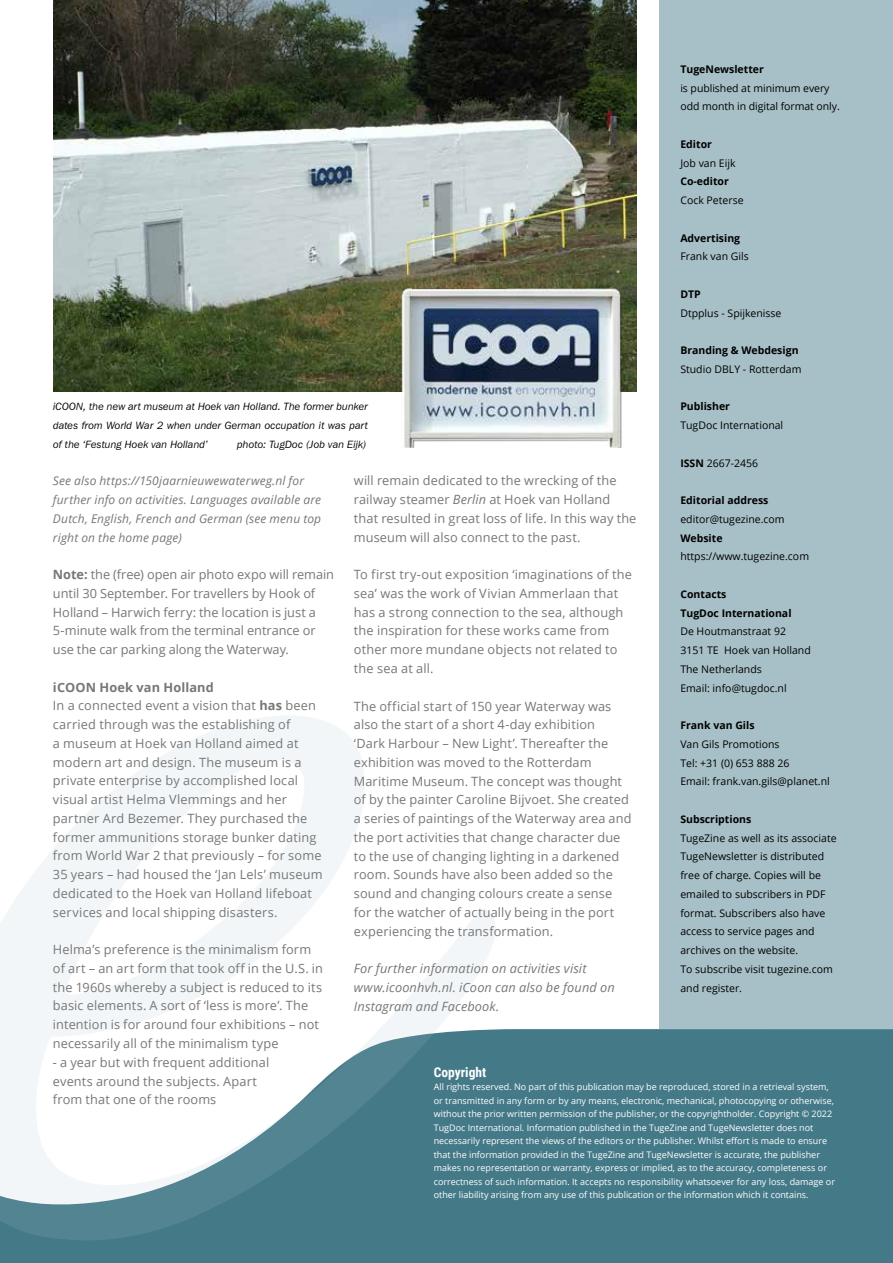
<style>
.page{position:relative;width:893px;height:1263px;background:#fff}
.page>*{position:absolute;margin:0;border:0;box-sizing:border-box;transform-origin:0 0}
.t1{font:700 13.5px "Roboto Condensed";color:#fff}
.t2{font:12.75px/18.8px "Open Sans";letter-spacing:.01em;color:#777}
.t3{font:italic 12.75px/18.8px "Open Sans";letter-spacing:.01em;color:#777}
.t4{font:italic 12px/18.8px "Open Sans";letter-spacing:.015em;color:#777}
.t5{font:10.5px/18.8px "Open Sans";color:#000}
.t6{font:italic 10.5px/18.8px "Franklin Gothic IT Cby BT";letter-spacing:.01em;color:#000;text-align:justify}
.t7{font:700 10.5px/18.8px "Open Sans";color:#000}
.t8{font:9px/13.5px "Open Sans";color:#fff}
.s1{font-weight:700}
.s2{font-style:italic}
</style>
<div class="page">
<div style="left:659px;top:0;width:234px;height:1029px;background:#a7c0c7"></div>
<div style="left:0;top:1029px;width:893px;height:234px;background:#447988"></div>
<svg style="left:0;top:716px;width:496px;height:524px"></svg>
<img style="left:53px;top:0;width:584px;height:392px">
<img style="left:389px;top:242px;width:248px;height:206px">
<p class="t7" style="left:680px;top:59px;width:85px">TugeNewsletter</p>
<p class="t5" style="left:680px;top:78px;width:161px">is published at minimum every odd month in digital format only.</p>
<p class="t7" style="left:680px;top:134px;width:33px">Editor</p>
<p class="t5" style="left:680px;top:153px;width:57px">Job van Eijk</p>
<p class="t7" style="left:680px;top:172px;width:50px">Co-editor</p>
<p class="t5" style="left:680px;top:191px;width:65px">Cock Peterse</p>
<p class="t7" style="left:680px;top:228px;width:61px">Advertising</p>
<p class="t5" style="left:680px;top:247px;width:70px">Frank van Gils</p>
<p class="t7" style="left:680px;top:284px;width:22px">DTP</p>
<p class="t5" style="left:680px;top:303px;width:103px">Dtpplus - Spijkenisse</p>
<p class="t7" style="left:680px;top:341px;width:120px">Branding &amp; Webdesign</p>
<p class="t5" style="left:680px;top:359px;width:123px">Studio DBLY - Rotterdam</p>
<p class="t7" style="left:680px;top:397px;width:51px">Publisher</p>
<p class="t5" style="left:680px;top:416px;width:104px">TugDoc International</p>
<p class="t5" style="left:680px;top:453px;width:79px"><span class="s1">ISSN</span> 2667-2456</p>
<p class="t7" style="left:680px;top:491px;width:90px">Editorial address</p>
<p class="t5" style="left:680px;top:509px;width:106px">editor@tugezine.com</p>
<p class="t7" style="left:680px;top:528px;width:44px">Website</p>
<p class="t5" style="left:680px;top:547px;width:130px">https://www.tugezine.com</p>
<p class="t7" style="left:680px;top:584px;width:113px">Contacts<br>TugDoc International</p>
<p class="t5" style="left:680px;top:622px;width:132px">De Houtmanstraat 92<br>3151 TE Hoek van Holland<br>The Netherlands<br>Email: info@tugdoc.nl</p>
<p class="t7" style="left:680px;top:716px;width:76px">Frank van Gils</p>
<p class="t5" style="left:680px;top:734px;width:151px">Van Gils Promotions<br>Tel: +31 (0) 653 888 26<br>Email: frank.van.gils@planet.nl</p>
<p class="t7" style="left:680px;top:809px;width:72px">Subscriptions</p>
<p class="t5" style="left:680px;top:828px;width:158px">TugeZine as well as its associate<br>TugeNewsletter is distributed free of charge. Copies will be emailed to subscribers in PDF format. Subscribers also have access to service pages and archives on the website.<br>To subscribe visit tugezine.com and register.</p>
<p class="t6" style="left:53px;top:397px;width:316px">iCOON, the new art museum at Hoek van Holland. The former bunker dates from World War 2 when under German occupation it was part of the ‘Festung Hoek van Holland’</p>
<p class="t6" style="left:237px;top:435px;width:131px">photo: TugDoc (Job van Eijk)</p>
<p class="t2" style="left:354px;top:471px;width:284px">will remain dedicated to the wrecking of the railway steamer <span class="s2">Berlin</span> at Hoek van Holland that resulted in great loss of life. In this way the museum will also connect to the past.</p>
<p class="t2" style="left:354px;top:565px;width:280px">To first try-out exposition ‘imaginations of the sea’ was the work of Vivian Ammerlaan that has a strong connection to the sea, although the inspiration for these works came from other more mundane objects not related to the sea at all.</p>
<p class="t2" style="left:354px;top:696px;width:279px">The official start of 150 year Waterway was also the start of a short 4-day exhibition<br>‘Dark Harbour – New Light’. Thereafter the exhibition was moved to the Rotterdam Maritime Museum. The concept was thought of by the painter Caroline Bijvoet. She created a series of paintings of the Waterway area and the port activities that change character due to the use of changing lighting in a darkened room. Sounds have also been added so the sound and changing colours create a sense for the watcher of actually being in the port experiencing the transformation.</p>
<p class="t3" style="left:354px;top:959px;width:262px">For further information on activities visit www.icoonhvh.nl. iCoon can also be found on<br>Instagram and Facebook.</p>
<p class="t4" style="left:53px;top:471px;width:270px">See also https://150jaarnieuwewaterweg.nl for further info on activities. Languages available are Dutch, English, French and German (see menu top right on the home page)</p>
<p class="t2" style="left:53px;top:565px;width:283px"><span class="s1">Note:</span> the (free) open air photo expo will remain until 30 September. For travellers by Hook of Holland – Harwich ferry: the location is just a 5-minute walk from the terminal entrance or use the car parking along the Waterway.</p>
<p class="t2" style="left:53px;top:677px;width:271px"><span class="s1">iCOON Hoek van Holland<br></span>In a connected event a vision that <span class="s1">has</span> been carried through was the establishing of<br>a museum at Hoek van Holland aimed at modern art and design. The museum is a private enterprise by accomplished local visual artist Helma Vlemmings and her partner Ard Bezemer. They purchased the former ammunitions storage bunker dating from World War 2 that previously – for some 35 years – had housed the ‘Jan Lels’ museum dedicated to the Hoek van Holland lifeboat services and local shipping disasters.</p>
<p class="t2" style="left:53px;top:940px;width:272px">Helma’s preference is the minimalism form of art – an art form that took off in the U.S. in the 1960s whereby a subject is reduced to its basic elements. A sort of ‘less is more’. The intention is for around four exhibitions – not necessarily all of the minimalism type</p>
<p class="t2" style="left:53px;top:1052px;width:218px">- a year but with frequent additional events around the subjects. Apart from that one of the rooms</p>
<p class="t1" style="left:434px;top:1063px;width:54px">Copyright</p>
<p class="t8" style="left:434px;top:1080px;width:403px">All rights reserved. No part of this publication may be reproduced, stored in a retrieval system, or transmitted in any form or by any means, electronic, mechanical, photocopying or otherwise, without the prior written permission of the publisher, or the copyrightholder. Copyright © 2022<br>TugDoc International. Information published in the TugeZine and TugeNewsletter does not necessarily represent the views of the editors or the publisher. Whilst effort is made to ensure that the information provided in the TugeZine and TugeNewsletter is accurate, the publisher makes no representation or warranty, express or implied, as to the accuracy, completeness or correctness of such information. It accepts no responsibility whatsoever for any loss, damage or other liability arising from any use of this publication or the information which it contains.</p>
</div>
